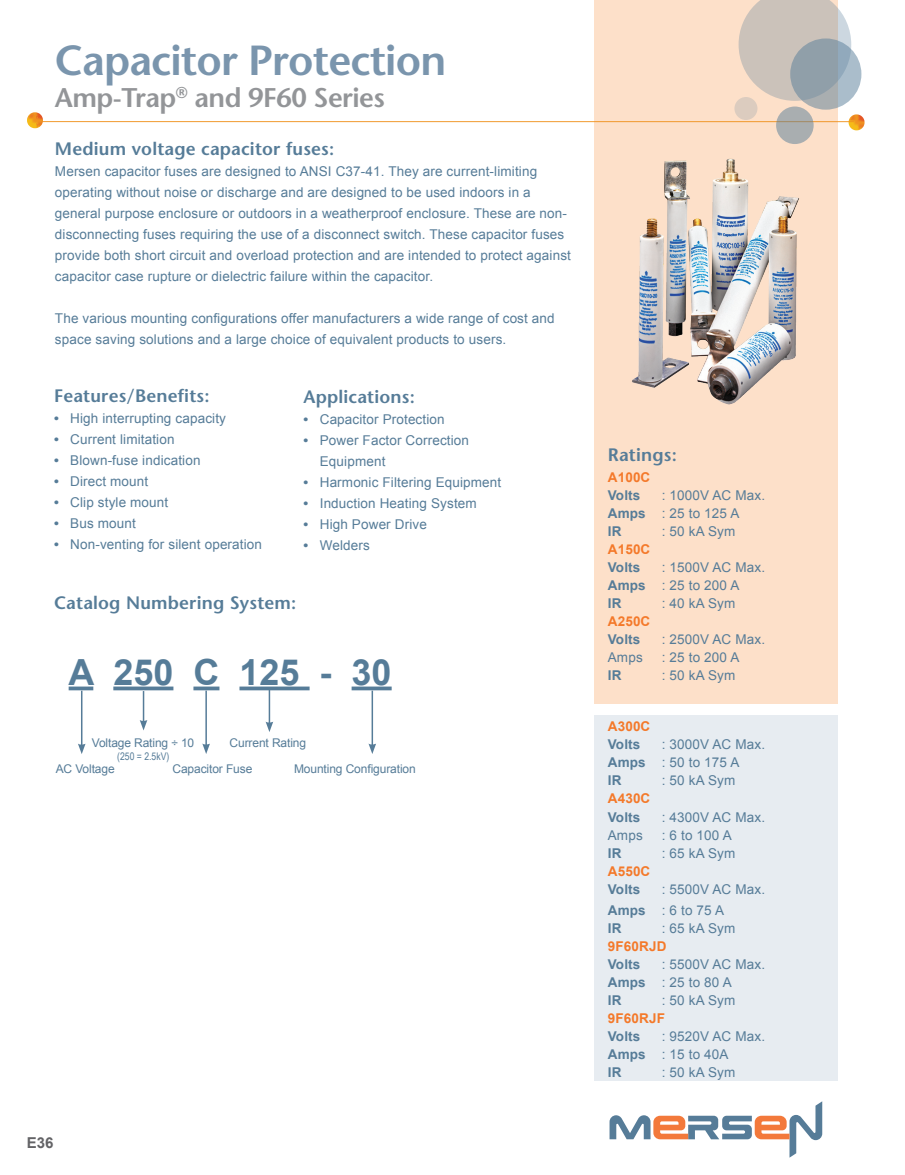
<style>
.page{position:relative;width:905px;height:1175px;background:#fff}
.page>*{position:absolute;margin:0;border:0;box-sizing:border-box;transform-origin:0 0}
.t1{font:600 42px "Stone Sans Std";letter-spacing:-.02em;color:#7a95ad}
.t2{font:700 36px "Arial";color:#567c98}
.t3{font:600 27px "Stone Sans Std";letter-spacing:-.02em;color:#939598}
.t4{font:600 18px "Stone Sans Std";letter-spacing:.01em;color:#567c98}
.t5{font:700 15px "Arial";color:#636366}
.t6{font:13.5px/18px "Arial";letter-spacing:.01em;color:#567c98}
.t7{font:700 13.5px "Arial";letter-spacing:.01em;color:#567c98}
.t8{font:700 13.5px "Arial";letter-spacing:.01em;color:#f4792a}
.t9{font:12px "Arial";letter-spacing:-.01em;color:#567c98}
.t10{font:10.5px "Arial Narrow";color:#567c98}
.s1{font-weight:700}
</style>
<div class="page">
<div style="left:595px;top:0;width:243px;height:703px;background:#fde0c9"></div>
<div style="left:595px;top:714px;width:243px;height:366px;background:#e7ecf1"></div>
<svg style="left:848px;top:114px;width:16px;height:16px"></svg>
<hr style="left:35px;top:121px;width:818px;height:1px;background:#f09320">
<svg style="left:27px;top:112px;width:16px;height:16px"></svg>
<svg style="left:738px;top:0;width:113px;height:101px"></svg>
<svg style="left:790px;top:38px;width:71px;height:72px;background:#99a8b2"></svg>
<div style="left:776px;top:106px;width:37px;height:38px;background:linear-gradient(to bottom,#aaaeaf,#a9aeb0);border-radius:50%"></div>
<div style="left:734px;top:97px;width:23px;height:23px;background:#dcccbf;border-radius:50%"></div>
<svg style="left:609px;top:1101px;width:213px;height:56px"></svg>
<svg style="left:69px;top:686px;width:24px;height:4px"></svg>
<svg style="left:113px;top:686px;width:60px;height:4px"></svg>
<svg style="left:193px;top:686px;width:26px;height:4px"></svg>
<svg style="left:239px;top:686px;width:70px;height:4px"></svg>
<svg style="left:351px;top:686px;width:40px;height:4px"></svg>
<hr style="left:81px;top:690px;width:1px;height:56px;background:#567c98">
<svg style="left:78px;top:743px;width:8px;height:11px"></svg>
<hr style="left:143px;top:691px;width:1px;height:31px;background:#567c98">
<svg style="left:140px;top:720px;width:7px;height:10px"></svg>
<hr style="left:205px;top:690px;width:2px;height:56px;background:#567c98">
<svg style="left:202px;top:743px;width:8px;height:11px"></svg>
<hr style="left:269px;top:690px;width:1px;height:34px;background:#567c98">
<svg style="left:265px;top:721px;width:8px;height:11px"></svg>
<hr style="left:371px;top:690px;width:2px;height:56px;background:#567c98">
<svg style="left:368px;top:743px;width:8px;height:11px"></svg>
<img style="left:632px;top:158px;width:167px;height:247px">
<h1 class="t1" style="left:55px;top:35px;width:393px">Capacitor Protection</h1>
<h3 class="t3" style="left:55px;top:81px;width:331px">Amp-Trap<sup>®</sup> and 9F60 Series</h3>
<h3 class="t4" style="left:55px;top:137px;width:281px">Medium voltage capacitor fuses:</h3>
<p class="t6" style="left:55px;top:160px;width:517px;line-height:21px">Mersen capacitor fuses are designed to ANSI C37-41. They are current-limiting operating without noise or discharge and are designed to be used indoors in a general purpose enclosure or outdoors in a weatherproof enclosure. These are non&shy;disconnecting fuses requiring the use of a disconnect switch. These capacitor fuses provide both short circuit and overload protection and are intended to protect against capacitor case rupture or dielectric failure within the capacitor.</p>
<p class="t6" style="left:55px;top:308px;width:501px;line-height:21px">The various mounting configurations offer manufacturers a wide range of cost and space saving solutions and a large choice of equivalent products to users.</p>
<h3 class="t4" style="left:54px;top:385px;width:157px">Features/Benefits:</h3>
<p class="t6" style="left:54px;top:409px;width:173px"><span class="s1">•</span> High interrupting capacity</p>
<p class="t6" style="left:54px;top:430px;width:122px"><span class="s1">•</span> Current limitation</p>
<p class="t6" style="left:54px;top:451px;width:148px"><span class="s1">•</span> Blown-fuse indication</p>
<p class="t6" style="left:54px;top:472px;width:96px"><span class="s1">•</span> Direct mount</p>
<p class="t6" style="left:54px;top:493px;width:116px"><span class="s1">•</span> Clip style mount</p>
<p class="t6" style="left:54px;top:514px;width:83px"><span class="s1">•</span> Bus mount</p>
<p class="t6" style="left:54px;top:535px;width:209px"><span class="s1">•</span> Non-venting for silent operation</p>
<h3 class="t4" style="left:303px;top:386px;width:113px">Applications:</h3>
<p class="t6" style="left:303px;top:411px;width:143px"><span class="s1">•</span> Capacitor Protection</p>
<p class="t6" style="left:320px;top:430px;width:151px;line-height:21px;text-indent:-16px"><span class="s1">•</span> Power Factor Correction<br>Equipment</p>
<p class="t6" style="left:303px;top:474px;width:199px"><span class="s1">•</span> Harmonic Filtering Equipment</p>
<p class="t6" style="left:303px;top:495px;width:175px"><span class="s1">•</span> Induction Heating System</p>
<p class="t6" style="left:303px;top:516px;width:125px"><span class="s1">•</span> High Power Drive</p>
<p class="t6" style="left:303px;top:537px;width:68px"><span class="s1">•</span> Welders</p>
<h3 class="t4" style="left:54px;top:592px;width:244px">Catalog Numbering System:</h3>
<h2 class="t2" style="left:69px;top:648px;width:324px">A 250 C 125 - 30</h2>
<p class="t9" style="left:92px;top:735px;width:104px">Voltage Rating ÷ 10</p>
<p class="t9" style="left:229px;top:735px;width:78px">Current Rating</p>
<p class="t9" style="left:56px;top:760px;width:60px">AC Voltage</p>
<p class="t9" style="left:172px;top:760px;width:81px">Capacitor Fuse</p>
<p class="t9" style="left:294px;top:760px;width:123px">Mounting Configuration</p>
<p class="t10" style="left:117px;top:748px;width:53px">(250 = 2.5kV)</p>
<p class="t5" style="left:27px;top:1132px;width:28px">E36</p>
<h3 class="t4" style="left:608px;top:444px;width:70px">Ratings:</h3>
<p class="t8" style="left:608px;top:469px;width:44px">A100C</p>
<p class="t7" style="left:608px;top:487px;width:34px">Volts</p>
<p class="t6" style="left:608px;top:487px;width:159px;text-indent:54px">: 1000V AC Max.<br><span class="s1">Amps</span> : 25 to 125 A<br><span class="s1">IR</span></p>
<p class="t6" style="left:662px;top:523px;width:75px">: 50 kA Sym</p>
<p class="t8" style="left:608px;top:541px;width:44px">A150C</p>
<p class="t7" style="left:608px;top:559px;width:34px">Volts</p>
<p class="t6" style="left:608px;top:559px;width:159px;text-indent:54px">: 1500V AC Max.<br><span class="s1">Amps</span> : 25 to 200 A<br><span class="s1">IR</span></p>
<p class="t6" style="left:662px;top:595px;width:75px">: 40 kA Sym</p>
<p class="t8" style="left:608px;top:613px;width:44px">A250C</p>
<p class="t7" style="left:608px;top:631px;width:34px">Volts</p>
<p class="t6" style="left:662px;top:631px;width:105px">: 2500V AC Max.</p>
<p class="t6" style="left:608px;top:649px;width:36px">Amps</p>
<p class="t6" style="left:662px;top:649px;width:79px">: 25 to 200 A</p>
<p class="t7" style="left:608px;top:667px;width:15px">IR</p>
<p class="t6" style="left:662px;top:667px;width:75px">: 50 kA Sym</p>
<p class="t8" style="left:608px;top:718px;width:44px">A300C</p>
<p class="t7" style="left:608px;top:736px;width:34px">Volts</p>
<p class="t6" style="left:608px;top:736px;width:159px;text-indent:54px">: 3000V AC Max.<br><span class="s1">Amps</span> : 50 to 175 A<br><span class="s1">IR</span></p>
<p class="t6" style="left:662px;top:772px;width:75px">: 50 kA Sym</p>
<p class="t8" style="left:608px;top:790px;width:44px">A430C</p>
<p class="t7" style="left:608px;top:808px;width:34px">Volts</p>
<p class="t6" style="left:662px;top:808px;width:105px">: 4300V AC Max.</p>
<p class="t6" style="left:608px;top:826px;width:36px">Amps</p>
<p class="t6" style="left:662px;top:826px;width:71px">: 6 to 100 A</p>
<p class="t7" style="left:608px;top:844px;width:15px">IR</p>
<p class="t6" style="left:662px;top:844px;width:75px">: 65 kA Sym</p>
<p class="t8" style="left:608px;top:862px;width:44px">A550C</p>
<p class="t7" style="left:608px;top:879px;width:34px">Volts</p>
<p class="t6" style="left:608px;top:878px;width:159px;line-height:21px;text-indent:54px">: 5500V AC Max.<br><span class="s1">Amps</span> : 6 to 75 A</p>
<p class="t7" style="left:608px;top:918px;width:15px">IR</p>
<p class="t6" style="left:662px;top:919px;width:75px">: 65 kA Sym</p>
<p class="t8" style="left:608px;top:936px;width:60px">9F60RJD</p>
<p class="t7" style="left:608px;top:954px;width:34px">Volts</p>
<p class="t6" style="left:608px;top:955px;width:159px;text-indent:54px">: 5500V AC Max.<br><span class="s1">Amps</span> : 25 to 80 A<br><span class="s1">IR</span></p>
<p class="t6" style="left:662px;top:991px;width:75px">: 50 kA Sym</p>
<p class="t8" style="left:608px;top:1008px;width:59px">9F60RJF</p>
<p class="t7" style="left:608px;top:1026px;width:34px">Volts</p>
<p class="t6" style="left:608px;top:1027px;width:159px;text-indent:54px">: 9520V AC Max.<br><span class="s1">Amps</span> : 15 to 40A<br><span class="s1">IR</span></p>
<p class="t6" style="left:662px;top:1063px;width:75px">: 50 kA Sym</p>
</div>
